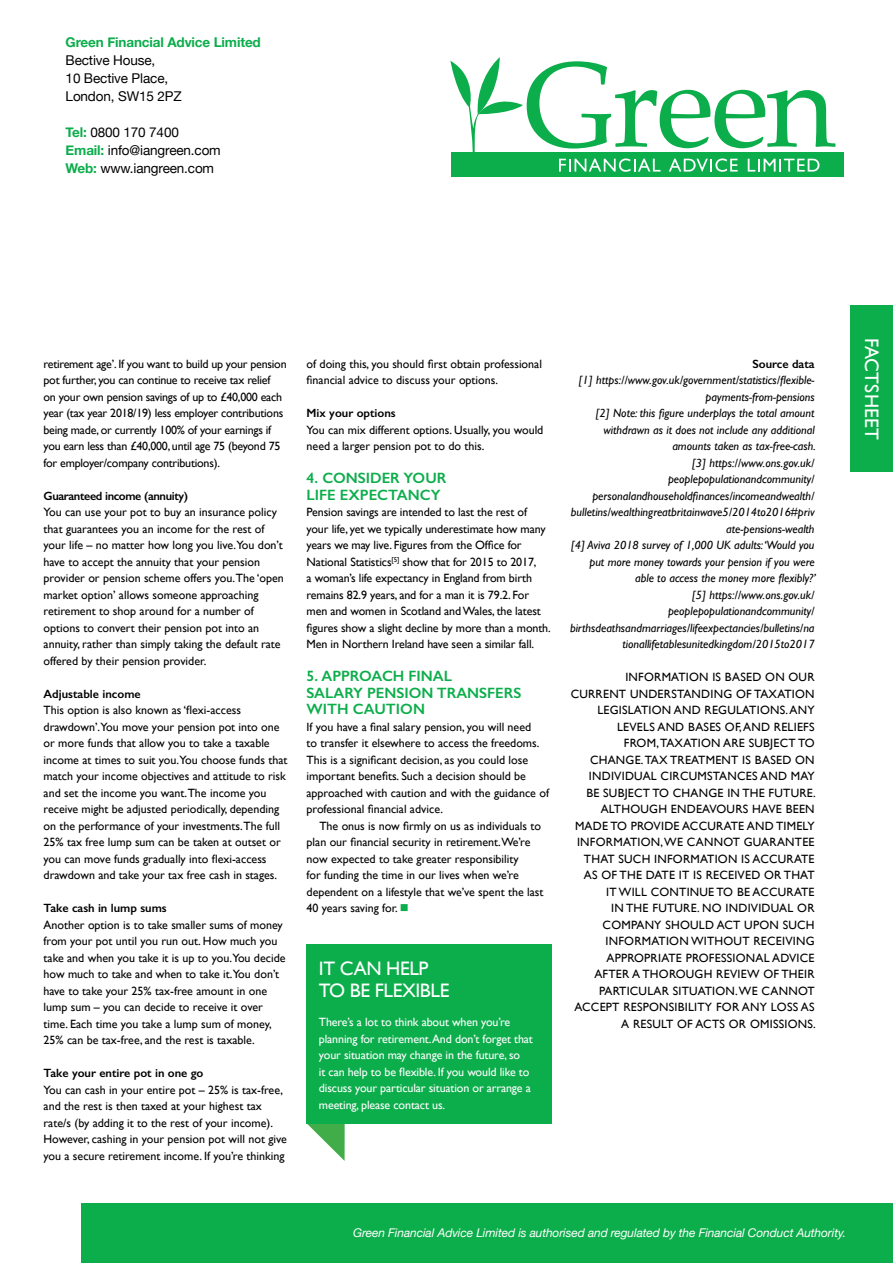
<style>
.page{position:relative;width:893px;height:1263px;background:#fff}
.page>*{position:absolute;margin:0;border:0;box-sizing:border-box;transform-origin:0 0}
.t1{font:19.5px/22.5px "Gill Sans";letter-spacing:-.02em;color:#fff}
.t2{font:19.5px "Gill Sans";letter-spacing:.01em;color:#fff}
.t3{font:600 15px/16.5px "Gill Sans";color:#0cad4b}
.t4{font:13.5px/18px "Helvetica Neue";letter-spacing:-.01em;color:#000}
.t5{font:700 13.5px "Helvetica Neue";letter-spacing:-.01em;color:#0cad4b}
.t6{font:12px/16.5px "Gill Sans";color:#000}
.t7{font:italic 12px/16.5px "Gill Sans";color:#000;text-align:right}
.t8{font:12px/16.5px "Gill Sans";letter-spacing:.02em;color:#000;text-align:right}
.t9{font:12px/16.5px "Gill Sans";letter-spacing:-.02em;color:#000}
.t10{font:12px/16.5px "Gill Sans";letter-spacing:-.01em;color:#fff}
.t11{font:600 12px "Gill Sans";color:#000}
.t12{font:italic 12px "Helvetica Neue";letter-spacing:-.01em;color:#fff}
.t13{font:600 12px "Gill Sans";letter-spacing:-.03em;color:#000}
.s1{font-weight:700;color:#0cad4b}
.s2{color:#0cad4b}
</style>
<div class="page">
<svg style="left:307px;top:1124px;width:38px;height:37px"></svg>
<div style="left:307px;top:944px;width:245px;height:180px;background:#0cad4b"></div>
<div style="left:850px;top:306px;width:43px;height:166px;background:#0cad4b"></div>
<div style="left:81px;top:1203px;width:812px;height:60px;background:#0cad4b"></div>
<div style="left:451px;top:152px;width:393px;height:24px;background:#0cad4b"></div>
<svg style="left:450px;top:57px;width:385px;height:115px"></svg>
<p class="t5" style="left:66px;top:34px;width:197px">Green Financial Advice Limited</p>
<p class="t4" style="left:66px;top:51px;width:118px">Bective House,<br>10 Bective Place,<br>London, SW15 2PZ</p>
<p class="t4" style="left:66px;top:123px;width:157px"><span class="s1">Tel:</span> 0800 170 7400<br><span class="s1">Email:</span> info@iangreen.com<br><span class="s1">Web:</span> www.iangreen.com</p>
<p class="t9" style="left:44px;top:355px;width:245px">retirement age’. If you want to build up your pension pot further, you can continue to receive tax relief<br>on your own pension savings of up to £40,000 each year (tax year 2018/19) less employer contributions being made, or currently 100% of your earnings if you earn less than £40,000, until age 75 (beyond 75 for employer/company contributions).</p>
<p class="t13" style="left:44px;top:488px;width:146px">Guaranteed income (annuity)</p>
<p class="t6" style="left:44px;top:504px;width:242px">You can use your pot to buy an insurance policy that guarantees you an income for the rest of your life – no matter how long you live.You don’t have to accept the annuity that your pension provider or pension scheme offers you.The ‘open market option’ allows someone approaching retirement to shop around for a number of options to convert their pension pot into an annuity, rather than simply taking the default rate offered by their pension provider.</p>
<p class="t11" style="left:44px;top:686px;width:99px">Adjustable income</p>
<p class="t6" style="left:44px;top:702px;width:245px">This option is also known as ‘flexi-access drawdown’.You move your pension pot into one or more funds that allow you to take a taxable income at times to suit you.You choose funds that match your income objectives and attitude to risk and set the income you want.The income you receive might be adjusted periodically, depending on the performance of your investments.The full 25% tax free lump sum can be taken at outset or you can move funds gradually into flexi-access drawdown and take your tax free cash in stages.</p>
<p class="t11" style="left:44px;top:901px;width:125px">Take cash in lump sums</p>
<p class="t6" style="left:44px;top:916px;width:244px">Another option is to take smaller sums of money from your pot until you run out. How much you take and when you take it is up to you.You decide how much to take and when to take it.You don’t have to take your 25% tax-free amount in one lump sum – you can decide to receive it over time. Each time you take a lump sum of money, 25% can be tax-free, and the rest is taxable.</p>
<p class="t11" style="left:44px;top:1066px;width:161px">Take your entire pot in one go</p>
<p class="t6" style="left:44px;top:1081px;width:245px">You can cash in your entire pot – 25% is tax-free, and the rest is then taxed at your highest tax rate/s (by adding it to the rest of your income).<br>However, cashing in your pension pot will not give you a secure retirement income. If you’re thinking</p>
<p class="t6" style="left:307px;top:355px;width:237px">of doing this, you should first obtain professional financial advice to discuss your options.</p>
<p class="t11" style="left:307px;top:406px;width:91px">Mix your options</p>
<p class="t6" style="left:307px;top:421px;width:238px">You can mix different options. Usually, you would need a larger pension pot to do this.</p>
<p class="t3" style="left:307px;top:470px;width:141px">4. CONSIDER YOUR<br>LIFE EXPECTANCY</p>
<p class="t6" style="left:307px;top:504px;width:246px">Pension savings are intended to last the rest of your life, yet we typically underestimate how many years we may live. Figures from the Office for National Statistics<sup>[5]</sup> show that for 2015 to 2017,<br>a woman’s life expectancy in England from birth remains 82.9 years, and for a man it is 79.2. For men and women in Scotland and Wales, the latest figures show a slight decline by more than a month.<br>Men in Northern Ireland have seen a similar fall.</p>
<p class="t3" style="left:307px;top:668px;width:216px">5. APPROACH FINAL<br>SALARY PENSION TRANSFERS<br>WITH CAUTION</p>
<p class="t6" style="left:307px;top:718px;width:244px">If you have a final salary pension, you will need<br>to transfer it elsewhere to access the freedoms.<br>This is a significant decision, as you could lose important benefits. Such a decision should be approached with caution and with the guidance of professional financial advice.</p>
<p class="t6" style="left:307px;top:817px;width:238px;text-indent:13px">The onus is now firmly on us as individuals to plan our financial security in retirement.We’re now expected to take greater responsibility<br>for funding the time in our lives when we’re dependent on a lifestyle that we’ve spent the last 40 years saving for. <span class="s2">■</span></p>
<h1 class="t1" style="left:319px;top:957px;width:132px">IT CAN HELP<br>TO BE FLEXIBLE</h1>
<p class="t10" style="left:319px;top:1014px;width:215px">There’s a lot to think about when you’re planning for retirement.And don’t forget that your situation may change in the future, so<br>it can help to be flexible. If you would like to discuss your particular situation or arrange a meeting, please contact us.</p>
<p class="t11" style="left:752px;top:356px;width:64px">Source data</p>
<p class="t7" style="left:570px;top:372px;width:247px">[1] https://www.gov.uk/government/statistics/flexible&shy;payments-from-pensions<br>[2] Note: this figure underplays the total amount withdrawn as it does not include any additional amounts taken as tax-free-cash.<br>[3] https://www.ons.gov.uk/ peoplepopulationandcommunity/ personalandhouseholdfinances/incomeandwealth/ bulletins/wealthingreatbritainwave5/2014to2016#priv ate-pensions-wealth<br>[4] Aviva 2018 survey of 1,000 UK adults: ‘Would you put more money towards your pension if you were able to access the money more flexibly?’<br>[5] https://www.ons.gov.uk/ peoplepopulationandcommunity/ birthsdeathsandmarriages/lifeexpectancies/bulletins/na tionallifetablesunitedkingdom/2015to2017</p>
<p class="t8" style="left:571px;top:669px;width:247px">INFORMATION IS BASED ON OUR<br>CURRENT UNDERSTANDING OF TAXATION<br>LEGISLATION AND REGULATIONS. ANY<br>LEVELS AND BASES OF, AND RELIEFS<br>FROM, TAXATION ARE SUBJECT TO<br>CHANGE. TAX TREATMENT IS BASED ON<br>INDIVIDUAL CIRCUMSTANCES AND MAY<br>BE SUBJECT TO CHANGE IN THE FUTURE.<br>ALTHOUGH ENDEAVOURS HAVE BEEN<br>MADE TO PROVIDE ACCURATE AND TIMELY<br>INFORMATION, WE CANNOT GUARANTEE<br>THAT SUCH INFORMATION IS ACCURATE<br>AS OF THE DATE IT IS RECEIVED OR THAT<br>IT WILL CONTINUE TO BE ACCURATE<br>IN THE FUTURE. NO INDIVIDUAL OR<br>COMPANY SHOULD ACT UPON SUCH<br>INFORMATION WITHOUT RECEIVING<br>APPROPRIATE PROFESSIONAL ADVICE<br>AFTER A THOROUGH REVIEW OF THEIR<br>PARTICULAR SITUATION. WE CANNOT<br>ACCEPT RESPONSIBILITY FOR ANY LOSS AS<br>A RESULT OF ACTS OR OMISSIONS.</p>
<h1 class="t2" style="left:883px;top:338px;width:104px;rotate:90deg">FACTSHEET</h1>
<p class="t12" style="left:353px;top:1226px;width:494px">Green Financial Advice Limited is authorised and regulated by the Financial Conduct Authority.</p>
</div>
